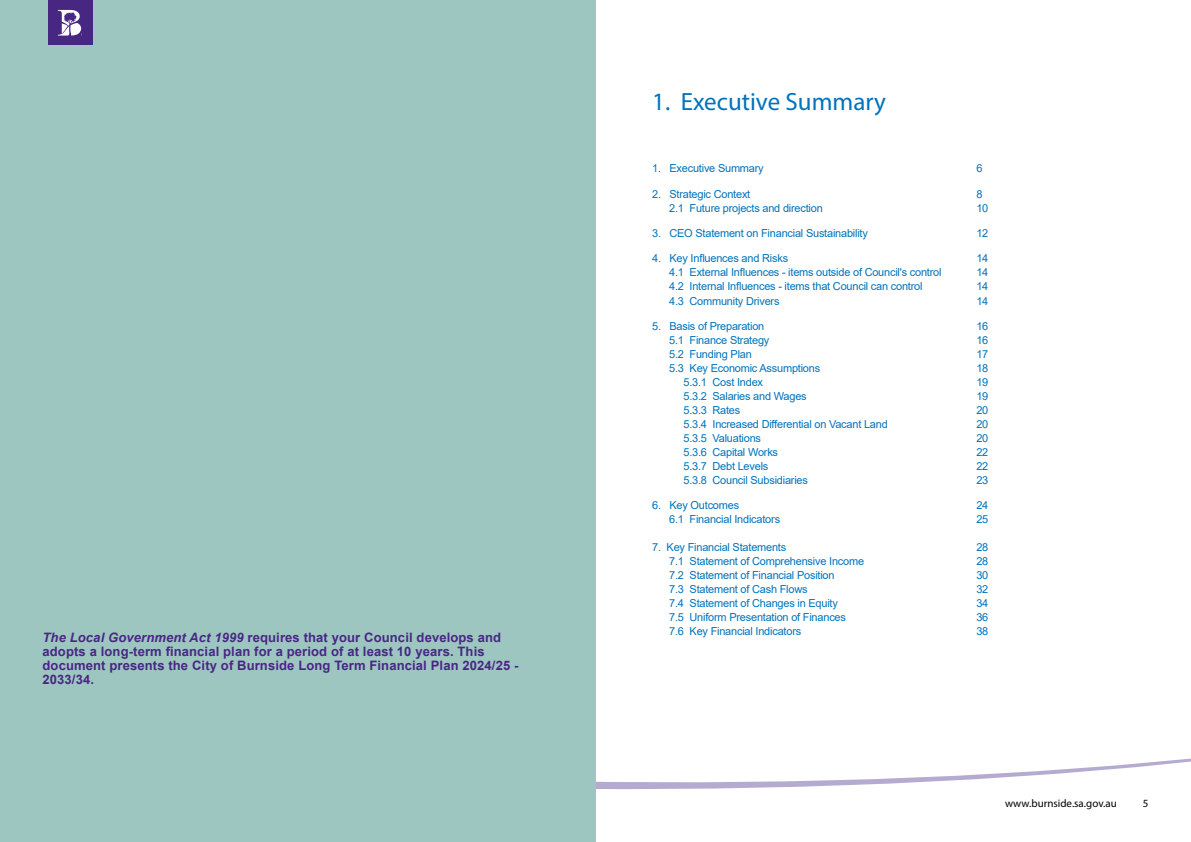
<style>
.page{position:relative;width:1191px;height:842px;background:#fff}
.page>*{position:absolute;margin:0;border:0;box-sizing:border-box;transform-origin:0 0}
.t1{font:25px "Myriad Pro";color:#0072bc}
.t2{font:700 13px/14px "Arial";letter-spacing:.01em;color:#482783}
.t3{font:11px "Arial";letter-spacing:-.02em;color:#0072bc}
.t4{font:11px "Myriad Pro";color:#000}
.s1{font-style:italic}
</style>
<div class="page">
<svg style="left:595px;top:731px;width:596px;height:75px"></svg>
<div style="left:0;top:0;width:595px;height:842px;background:#9dc6c1"></div>
<div style="left:48px;top:0;width:44px;height:45px;background:#482783"></div>
<svg style="left:58px;top:10px;width:23px;height:26px"></svg>
<p class="t2" style="left:43px;top:631px;width:477px"><span class="s1">The Local Government Act 1999</span> requires that your Council develops and adopts a long-term financial plan for a period of at least 10 years. This document presents the City of Burnside Long Term Financial Plan 2024/25 - 2033/34.</p>
<h1 class="t1" style="left:652px;top:87px;width:235px">1. Executive Summary</h1>
<p class="t3" style="left:652px;top:161px;width:113px">1. Executive Summary</p>
<p class="t3" style="left:976px;top:161px;width:8px">6</p>
<p class="t3" style="left:652px;top:186px;width:100px">2. Strategic Context</p>
<p class="t3" style="left:976px;top:186px;width:8px">8</p>
<p class="t3" style="left:669px;top:200px;width:155px">2.1 Future projects and direction</p>
<p class="t3" style="left:976px;top:200px;width:14px">10</p>
<p class="t3" style="left:652px;top:226px;width:217px">3. CEO Statement on Financial Sustainability</p>
<p class="t3" style="left:976px;top:226px;width:14px">12</p>
<p class="t3" style="left:652px;top:251px;width:137px">4. Key Influences and Risks</p>
<p class="t3" style="left:976px;top:251px;width:14px">14</p>
<p class="t3" style="left:669px;top:265px;width:274px">4.1 External Influences - items outside of Council's control</p>
<p class="t3" style="left:976px;top:265px;width:14px">14</p>
<p class="t3" style="left:669px;top:279px;width:255px">4.2 Internal Influences - items that Council can control</p>
<p class="t3" style="left:976px;top:279px;width:14px">14</p>
<p class="t3" style="left:669px;top:293px;width:112px">4.3 Community Drivers</p>
<p class="t3" style="left:976px;top:293px;width:14px">14</p>
<p class="t3" style="left:652px;top:318px;width:114px">5. Basis of Preparation</p>
<p class="t3" style="left:976px;top:318px;width:14px">16</p>
<p class="t3" style="left:669px;top:332px;width:102px">5.1 Finance Strategy</p>
<p class="t3" style="left:976px;top:332px;width:14px">16</p>
<p class="t3" style="left:669px;top:346px;width:84px">5.2 Funding Plan</p>
<p class="t3" style="left:976px;top:346px;width:14px">17</p>
<p class="t3" style="left:669px;top:360px;width:152px">5.3 Key Economic Assumptions</p>
<p class="t3" style="left:976px;top:360px;width:14px">18</p>
<p class="t3" style="left:683px;top:374px;width:81px">5.3.1 Cost Index</p>
<p class="t3" style="left:976px;top:374px;width:14px">19</p>
<p class="t3" style="left:683px;top:388px;width:125px">5.3.2 Salaries and Wages</p>
<p class="t3" style="left:976px;top:388px;width:14px">19</p>
<p class="t3" style="left:683px;top:402px;width:58px">5.3.3 Rates</p>
<p class="t3" style="left:976px;top:402px;width:14px">20</p>
<p class="t3" style="left:683px;top:416px;width:206px">5.3.4 Increased Differential on Vacant Land</p>
<p class="t3" style="left:976px;top:416px;width:14px">20</p>
<p class="t3" style="left:683px;top:430px;width:79px">5.3.5 Valuations</p>
<p class="t3" style="left:976px;top:430px;width:14px">20</p>
<p class="t3" style="left:683px;top:444px;width:96px">5.3.6 Capital Works</p>
<p class="t3" style="left:976px;top:444px;width:14px">22</p>
<p class="t3" style="left:683px;top:458px;width:86px">5.3.7 Debt Levels</p>
<p class="t3" style="left:976px;top:458px;width:14px">22</p>
<p class="t3" style="left:683px;top:472px;width:126px">5.3.8 Council Subsidiaries</p>
<p class="t3" style="left:976px;top:472px;width:14px">23</p>
<p class="t3" style="left:652px;top:498px;width:88px">6. Key Outcomes</p>
<p class="t3" style="left:976px;top:498px;width:14px">24</p>
<p class="t3" style="left:669px;top:512px;width:112px">6.1 Financial Indicators</p>
<p class="t3" style="left:976px;top:512px;width:14px">25</p>
<p class="t3" style="left:652px;top:540px;width:136px">7. Key Financial Statements</p>
<p class="t3" style="left:976px;top:540px;width:14px">28</p>
<p class="t3" style="left:669px;top:554px;width:196px">7.1 Statement of Comprehensive Income</p>
<p class="t3" style="left:976px;top:554px;width:14px">28</p>
<p class="t3" style="left:669px;top:568px;width:167px">7.2 Statement of Financial Position</p>
<p class="t3" style="left:976px;top:568px;width:14px">30</p>
<p class="t3" style="left:669px;top:582px;width:140px">7.3 Statement of Cash Flows</p>
<p class="t3" style="left:976px;top:582px;width:14px">32</p>
<p class="t3" style="left:669px;top:596px;width:170px">7.4 Statement of Changes in Equity</p>
<p class="t3" style="left:976px;top:596px;width:14px">34</p>
<p class="t3" style="left:669px;top:610px;width:178px">7.5 Uniform Presentation of Finances</p>
<p class="t3" style="left:976px;top:610px;width:14px">36</p>
<p class="t3" style="left:669px;top:624px;width:134px">7.6 Key Financial Indicators</p>
<p class="t3" style="left:976px;top:624px;width:14px">38</p>
<p class="t4" style="left:1005px;top:796px;width:113px">www.burnside.sa.gov.au</p>
<p class="t4" style="left:1143px;top:796px;width:7px">5</p>
</div>
